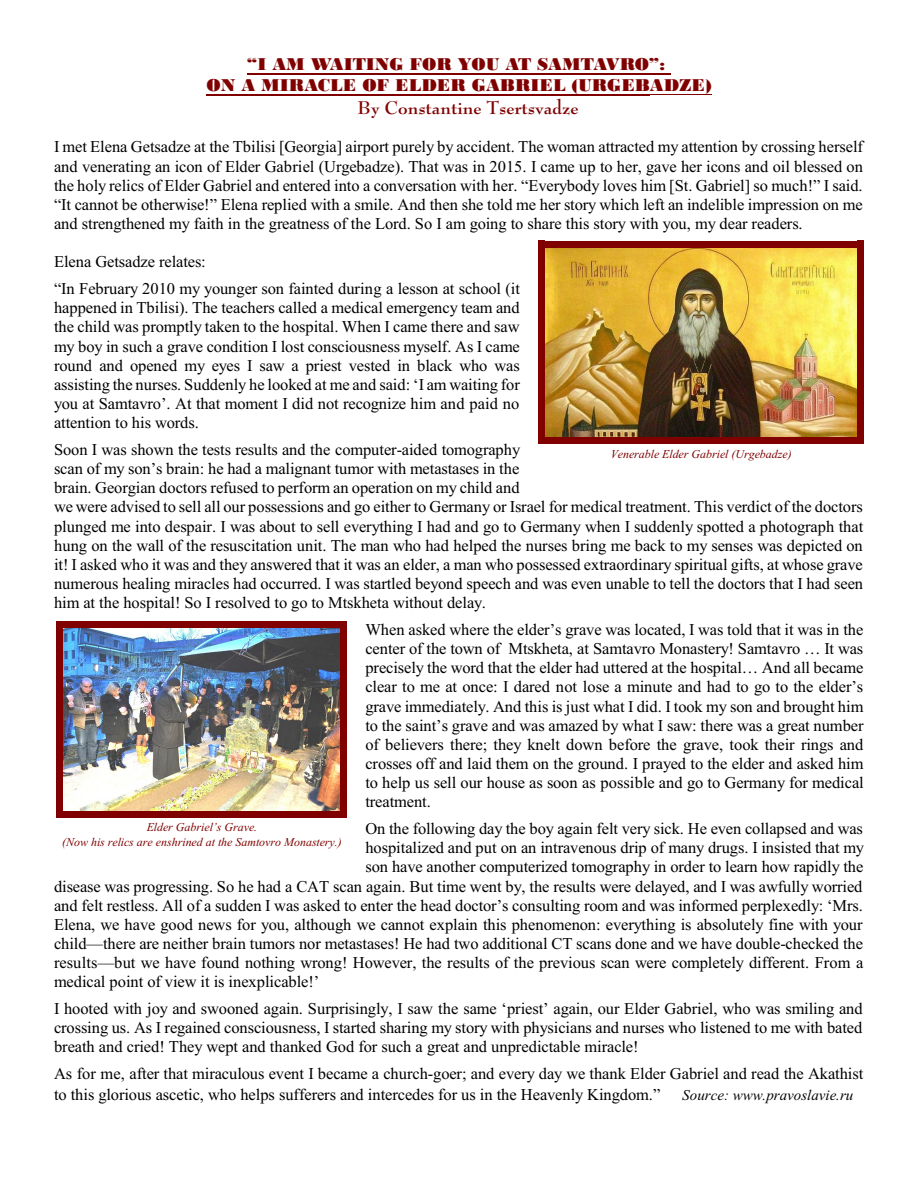
<style>
.page{position:relative;width:918px;height:1188px;background:#fff}
.page>*{position:absolute;margin:0;border:0;box-sizing:border-box;transform-origin:0 0}
.t1{font:18px/21px "Bodoni MT Black";color:#800000;text-align:center}
.t2{font:700 18px "Bernhard Modern BT";color:#800000}
.t3{font:16.5px/19.2px "Times New Roman";letter-spacing:-.005em;color:#000;text-align:justify}
.t4{font:italic 12px/14.5px "Times New Roman";color:#800000;text-align:center}
.s1{font-style:italic;font-size:15px}
</style>
<div class="page">
<img style="left:545px;top:248px;width:312px;height:189px">
<div style="left:538px;top:241px;width:7px;height:203px;background:#800000"></div>
<div style="left:857px;top:241px;width:7px;height:203px;background:#800000"></div>
<div style="left:538px;top:241px;width:326px;height:6px;background:#800000"></div>
<div style="left:538px;top:437px;width:326px;height:7px;background:#800000"></div>
<img style="left:64px;top:629px;width:276px;height:182px">
<div style="left:57px;top:622px;width:6px;height:196px;background:#800000"></div>
<div style="left:340px;top:622px;width:7px;height:196px;background:#800000"></div>
<div style="left:57px;top:622px;width:290px;height:6px;background:#800000"></div>
<div style="left:57px;top:811px;width:290px;height:7px;background:#800000"></div>
<hr style="left:247px;top:73px;width:85px;height:1px;background:#800000">
<hr style="left:330px;top:73px;width:142px;height:1px;background:#800000">
<hr style="left:472px;top:73px;width:47px;height:1px;background:#800000">
<hr style="left:518px;top:73px;width:76px;height:1px;background:#800000">
<svg style="left:594px;top:73px;width:41px;height:1px"></svg>
<hr style="left:635px;top:73px;width:36px;height:1px;background:#800000">
<hr style="left:207px;top:94px;width:111px;height:1px;background:#800000">
<hr style="left:318px;top:94px;width:290px;height:1px;background:#800000">
<hr style="left:607px;top:94px;width:43px;height:1px;background:#800000">
<hr style="left:650px;top:94px;width:61px;height:1px;background:#800000">
<p class="t1" style="left:207px;top:56px;width:506px">“I AM WAITING FOR YOU AT SAMTAVRO”:<br>ON A MIRACLE OF ELDER GABRIEL (URGEBADZE)</p>
<p class="t2" style="left:358px;top:100px;width:223px">By Constantine Tsertsvadze</p>
<p class="t3" style="left:54px;top:139px;width:811px">I met Elena Getsadze at the Tbilisi [Georgia] airport purely by accident. The woman attracted my attention by crossing herself and venerating an icon of Elder Gabriel (Urgebadze). That was in 2015. I came up to her, gave her icons and oil blessed on the holy relics of Elder Gabriel and entered into a conversation with her. “Everybody loves him [St. Gabriel] so much!” I said. “It cannot be otherwise!” Elena replied with a smile. And then she told me her story which left an indelible impression on me and strengthened my faith in the greatness of the Lord. So I am going to share this story with you, my dear readers.</p>
<p class="t3" style="left:54px;top:250px;width:467px;line-height:26.7px">Elena Getsadze relates:<br>“In February 2010 my younger son fainted during a lesson at school (it</p>
<p class="t3" style="left:54px;top:300px;width:467px">happened in Tbilisi). The teachers called a medical emergency team and the child was promptly taken to the hospital. When I came there and saw my boy in such a grave condition I lost consciousness myself. As I came round and opened my eyes I saw a priest vested in black who was assisting the nurses. Suddenly he looked at me and said: ‘I am waiting for you at Samtavro’. At that moment I did not recognize him and paid no attention to his words.</p>
<p class="t3" style="left:54px;top:441px;width:811px;text-align:left">Soon I was shown the tests results and the computer-aided tomography<br>scan of my son’s brain: he had a malignant tumor with metastases in the<br>brain. Georgian doctors refused to perform an operation on my child and<br>we were advised to sell all our possessions and go either to Germany or Israel for medical treatment. This verdict of the doctors plunged me into despair. I was about to sell everything I had and go to Germany when I suddenly spotted a photograph that hung on the wall of the resuscitation unit. The man who had helped the nurses bring me back to my senses was depicted on it! I asked who it was and they answered that it was an elder, a man who possessed extraordinary spiritual gifts, at whose grave numerous healing miracles had occurred. I was startled beyond speech and was even unable to tell the doctors that I had seen him at the hospital! So I resolved to go to Mtskheta without delay.</p>
<p class="t3" style="left:365px;top:621px;width:500px">When asked where the elder’s grave was located, I was told that it was in the center of the town of Mtskheta, at Samtavro Monastery! Samtavro … It was precisely the word that the elder had uttered at the hospital… And all became clear to me at once: I dared not lose a minute and had to go to the elder’s grave immediately. And this is just what I did. I took my son and brought him to the saint’s grave and was amazed by what I saw: there was a great number of believers there; they knelt down before the grave, took their rings and crosses off and laid them on the ground. I prayed to the elder and asked him to help us sell our house as soon as possible and go to Germany for medical treatment.</p>
<p class="t3" style="left:365px;top:820px;width:499px">On the following day the boy again felt very sick. He even collapsed and was</p>
<p class="t3" style="left:365px;top:840px;width:500px">hospitalized and put on an intravenous drip of many drugs. I insisted that my</p>
<p class="t3" style="left:365px;top:859px;width:500px">son have another computerized tomography in order to learn how rapidly the</p>
<p class="t3" style="left:54px;top:878px;width:810px">disease was progressing. So he had a CAT scan again. But time went by, the results were delayed, and I was awfully worried</p>
<p class="t3" style="left:54px;top:897px;width:810px">and felt restless. All of a sudden I was asked to enter the head doctor’s consulting room and was informed perplexedly: ‘Mrs.</p>
<p class="t3" style="left:54px;top:916px;width:810px">Elena, we have good news for you, although we cannot explain this phenomenon: everything is absolutely fine with your</p>
<p class="t3" style="left:54px;top:935px;width:811px">child—there are neither brain tumors nor metastases! He had two additional CT scans done and we have double-checked the</p>
<p class="t3" style="left:54px;top:955px;width:811px">results—but we have found nothing wrong! However, the results of the previous scan were completely different. From a</p>
<p class="t3" style="left:54px;top:974px;width:267px">medical point of view it is inexplicable!’</p>
<p class="t3" style="left:54px;top:1000px;width:810px">I hooted with joy and swooned again. Surprisingly, I saw the same ‘priest’ again, our Elder Gabriel, who was smiling and crossing us. As I regained consciousness, I started sharing my story with physicians and nurses who listened to me with bated breath and cried! They wept and thanked God for such a great and unpredictable miracle!</p>
<p class="t3" style="left:54px;top:1064px;width:811px;line-height:21px">As for me, after that miraculous event I became a church-goer; and every day we thank Elder Gabriel and read the Akathist to this glorious ascetic, who helps sufferers and intercedes for us in the Heavenly Kingdom.” <span class="s1">Source: www.pravoslavie.ru</span></p>
<p class="t4" style="left:611px;top:448px;width:182px">Venerable Elder Gabriel (Urgebadze)</p>
<p class="t4" style="left:62px;top:821px;width:281px">Elder Gabriel’s Grave.<br>(Now his relics are enshrined at the Samtovro Monastery.)</p>
</div>
